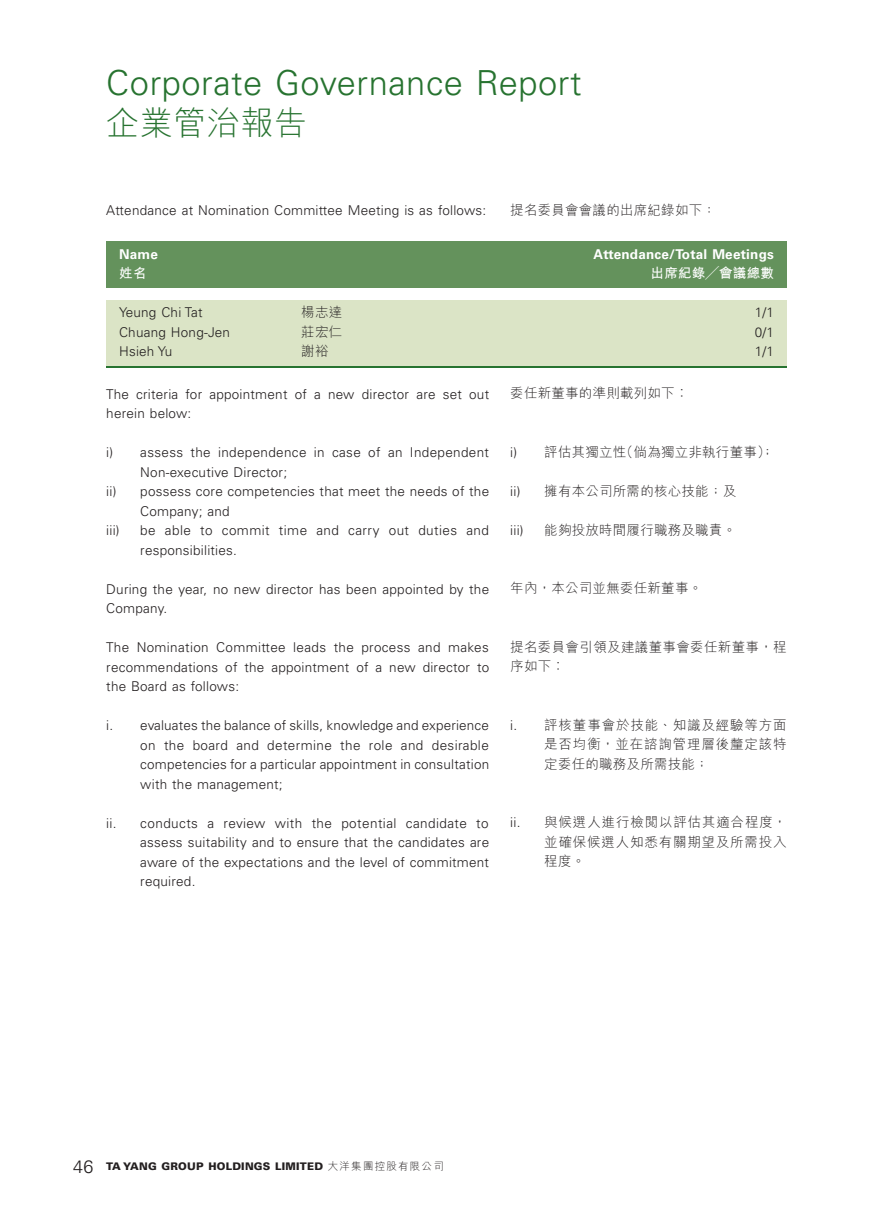
<style>
.page{position:relative;width:893px;height:1212px;background:#fff}
.page>*{position:absolute;margin:0;border:0;box-sizing:border-box;transform-origin:0 0}
.t1{font:300 34.5px "Univers LT Std";letter-spacing:.015em;color:#277330}
.t2{font:300 33px "M Hei HK";letter-spacing:.015em;color:#277330}
.t3{font:300 13.5px/19.5px "Univers LT Std";letter-spacing:.015em;color:#231f20}
.t4{font:300 13.5px/19.5px "M Hei HK";letter-spacing:.015em;color:#231f20;text-align:justify}
.t5{font:700 13.5px "Univers LT Std";letter-spacing:.015em;color:#fff}
.t6{font:700 13.5px "M Hei HK";letter-spacing:.015em;color:#fff}
.t7{font:900 10.5px "Univers LT Std";letter-spacing:.02em;color:#231f20}
.s1{font-family:"Univers LT Std"}
.s2{font-weight:300;font-size:18px}
.s3{font-family:"M Hei HK";font-weight:300}
</style>
<div class="page">
<div style="left:106px;top:241px;width:681px;height:47px;background:#64925c"></div>
<div style="left:106px;top:300px;width:681px;height:67px;background:#dbe4c6"></div>
<hr style="left:106px;top:366px;width:681px;height:1px;background:#277330">
<p class="t1" style="left:106px;top:62px;width:477px">Corporate Governance Report</p>
<p class="t2" style="left:106px;top:100px;width:202px">企業管治報告</p>
<p class="t4" style="left:510px;top:200px;width:207px">提名委員會會議的出席紀錄如下：</p>
<p class="t3" style="left:106px;top:201px;width:381px">Attendance at Nomination Committee Meeting is as follows:</p>
<p class="t5" style="left:119px;top:246px;width:40px">name</p>
<p class="t5" style="left:593px;top:246px;width:182px">Attendance/total meetings</p>
<p class="t6" style="left:119px;top:263px;width:29px">姓名</p>
<p class="t6" style="left:651px;top:263px;width:125px">出席紀錄╱會議總數</p>
<p class="t3" style="left:119px;top:303px;width:85px">Yeung Chi Tat</p>
<p class="t4" style="left:301px;top:302px;width:42px">楊志達</p>
<p class="t3" style="left:755px;top:303px;width:21px">1/1</p>
<p class="t3" style="left:119px;top:322px;width:112px">Chuang Hong-Jen</p>
<p class="t4" style="left:301px;top:321px;width:42px">莊宏仁</p>
<p class="t3" style="left:755px;top:322px;width:21px">0/1</p>
<p class="t3" style="left:119px;top:342px;width:55px">Hsieh Yu</p>
<p class="t4" style="left:301px;top:341px;width:29px">謝裕</p>
<p class="t3" style="left:755px;top:342px;width:21px">1/1</p>
<p class="t3" style="left:106px;top:384px;width:384px">The criteria for appointment of a new director are set out herein below:</p>
<p class="t3" style="left:106px;top:443px;width:384px">i) assess the independence in case of an Independent</p>
<p class="t3" style="left:140px;top:462px;width:148px">Non-executive Director;</p>
<p class="t3" style="left:106px;top:482px;width:384px">ii) possess core competencies that meet the needs of the</p>
<p class="t3" style="left:140px;top:501px;width:91px">Company; and</p>
<p class="t3" style="left:106px;top:521px;width:15px">iii)</p>
<p class="t3" style="left:140px;top:521px;width:350px">be able to commit time and carry out duties and responsibilities.</p>
<p class="t3" style="left:106px;top:579px;width:384px">During the year, no new director has been appointed by the<br>Company.</p>
<p class="t3" style="left:106px;top:638px;width:384px;text-align:justify">The Nomination Committee leads the process and makes recommendations of the appointment of a new director to the Board as follows:</p>
<p class="t3" style="left:140px;top:716px;width:350px;text-align:justify;text-indent:-34px">i. evaluates the balance of skills, knowledge and experience on the board and determine the role and desirable competencies for a particular appointment in consultation with the management;</p>
<p class="t3" style="left:140px;top:813px;width:350px;text-align:justify;text-indent:-34px">ii. conducts a review with the potential candidate to assess suitability and to ensure that the candidates are aware of the expectations and the level of commitment required.</p>
<p class="t4" style="left:510px;top:383px;width:180px">委任新董事的準則載列如下︰</p>
<p class="t4" style="left:510px;top:441px;width:265px"><span class="s1">i)</span> 評估其獨立性（倘為獨立非執行董事）；</p>
<p class="t4" style="left:510px;top:480px;width:227px"><span class="s1">ii)</span> 擁有本公司所需的核心技能；及</p>
<p class="t3" style="left:510px;top:520px;width:15px">iii)</p>
<p class="t4" style="left:544px;top:519px;width:193px">能夠投放時間履行職務及職責。</p>
<p class="t4" style="left:510px;top:578px;width:193px">年內，本公司並無委任新董事。</p>
<p class="t4" style="left:510px;top:636px;width:278px">提名委員會引領及建議董事會委任新董事，程序如下︰</p>
<p class="t4" style="left:544px;top:714px;width:244px;text-indent:-34px"><span class="s1">i.</span> 評核董事會於技能、知識及經驗等方面是否均衡，並在諮詢管理層後釐定該特定委任的職務及所需技能；</p>
<p class="t4" style="left:544px;top:812px;width:244px;text-indent:-34px"><span class="s1">ii.</span> 與候選人進行檢閱以評估其適合程度，並確保候選人知悉有關期望及所需投入程度。</p>
<p class="t7" style="left:73px;top:1159px;width:372px"><span class="s2">46</span> TA YANG GROUP HOLDINGS LIMITED <span class="s3">大洋集團控股有限公司</span></p>
</div>
